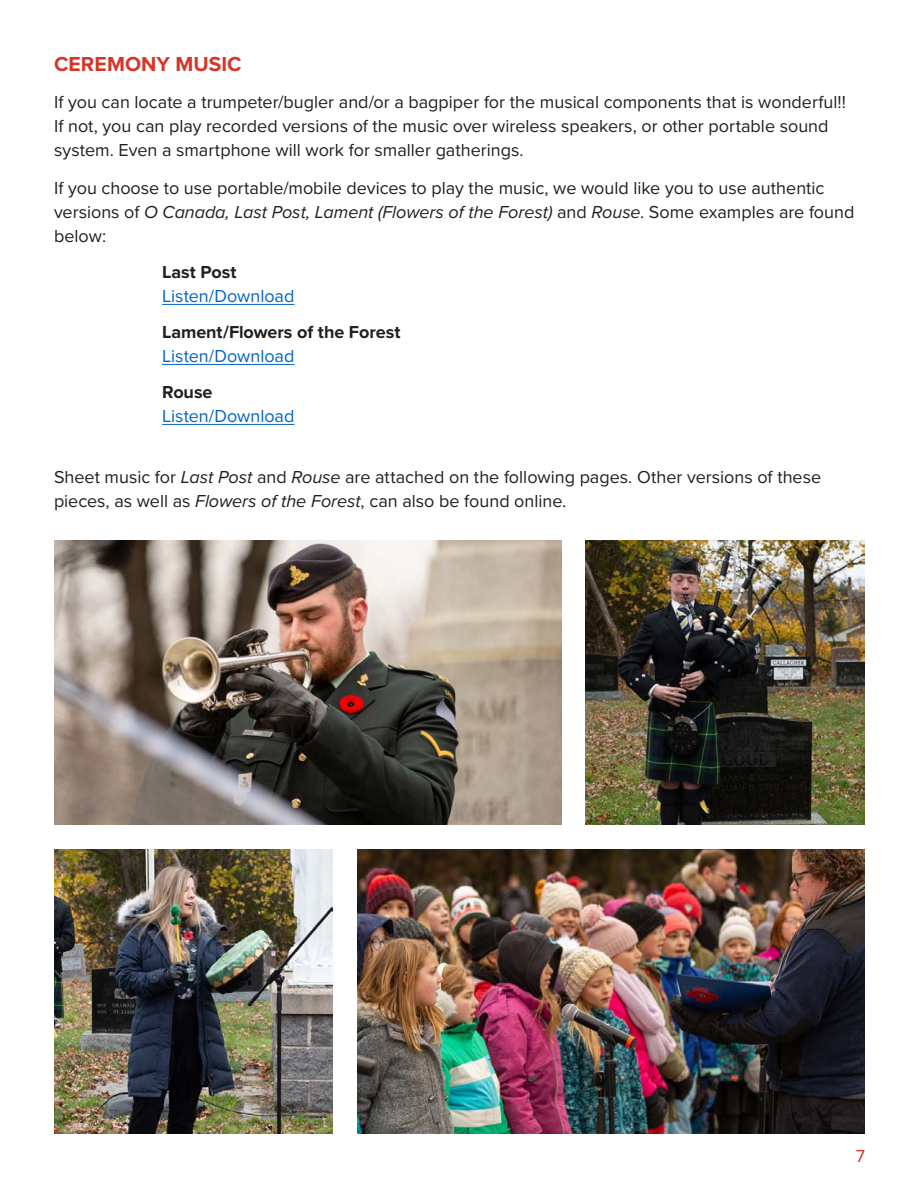
<style>
.page{position:relative;width:918px;height:1188px;background:#fff}
.page>*{position:absolute;margin:0;border:0;box-sizing:border-box;transform-origin:0 0}
.NSLA_Section_Title{font:700 21px "Proxima Nova";letter-spacing:.005em;color:#d73527}
.NSLA_Basic_Paragraph{font:18px/24px "Proxima Nova";color:#231f20}
.Clickable_URL{font:18px "Proxima Nova";color:#0563c1}
.Subtitle{font:700 18px "Proxima Nova";letter-spacing:-.005em;color:#231f20}
.t1{font:18px "Proxima Nova";color:#d73527}
.s1{font-style:italic}
</style>
<div class="page">
<hr style="left:162px;top:304px;width:132px;height:1px;background:#0563c1">
<hr style="left:162px;top:364px;width:132px;height:1px;background:#0563c1">
<hr style="left:162px;top:424px;width:132px;height:1px;background:#0563c1">
<img style="left:54px;top:540px;width:507px;height:284px">
<img style="left:357px;top:850px;width:508px;height:284px">
<img style="left:586px;top:540px;width:279px;height:284px">
<img style="left:54px;top:850px;width:279px;height:284px">
<p class="NSLA_Section_Title" style="left:54px;top:48px;width:189px">CEREMONY MUSIC</p>
<p class="NSLA_Basic_Paragraph" style="left:54px;top:89px;width:794px">If you can locate a trumpeter/bugler and/or a bagpiper for the musical components that is wonderful!!<br>If not, you can play recorded versions of the music over wireless speakers, or other portable sound system. Even a smartphone will work for smaller gatherings.</p>
<p class="NSLA_Basic_Paragraph" style="left:54px;top:175px;width:802px">If you choose to use portable/mobile devices to play the music, we would like you to use authentic versions of <span class="s1">O Canada, Last Post, Lament (Flowers of the Forest)</span> and <span class="s1">Rouse</span>. Some examples are found below:</p>
<p class="Subtitle" style="left:162px;top:258px;width:76px">Last Post</p>
<p class="Clickable_URL" style="left:162px;top:282px;width:134px">Listen/Download</p>
<p class="Subtitle" style="left:162px;top:318px;width:240px">Lament/Flowers of the Forest</p>
<p class="Clickable_URL" style="left:162px;top:342px;width:134px">Listen/Download</p>
<p class="Subtitle" style="left:162px;top:378px;width:52px">Rouse</p>
<p class="Clickable_URL" style="left:162px;top:402px;width:134px">Listen/Download</p>
<p class="NSLA_Basic_Paragraph" style="left:54px;top:464px;width:769px">Sheet music for <span class="s1">Last Post</span> and <span class="s1">Rouse</span> are attached on the following pages. Other versions of these pieces, as well as <span class="s1">Flowers of the Forest</span>, can also be found online.</p>
<p class="t1" style="left:856px;top:1143px;width:11px">7</p>
</div>
